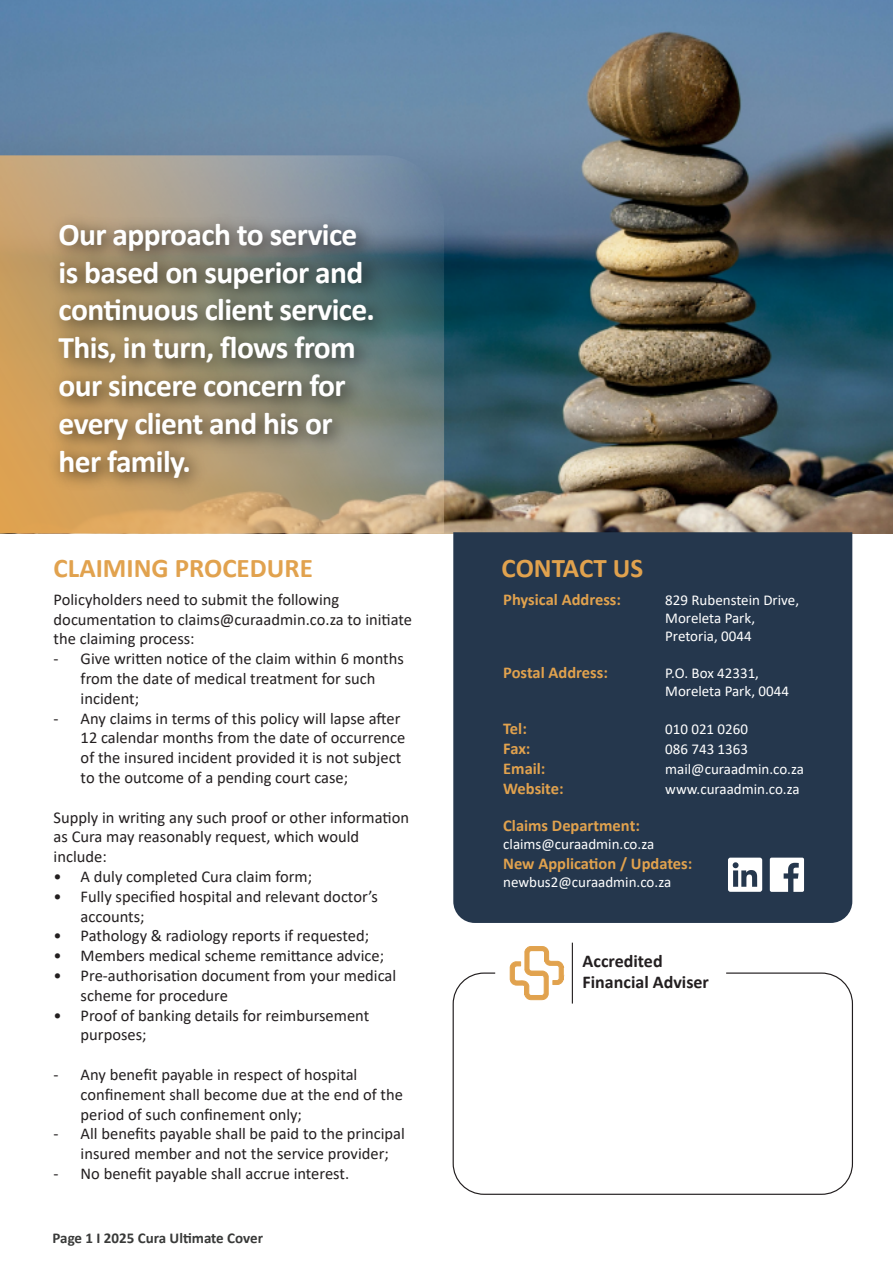
<style>
.page{position:relative;width:893px;height:1263px;background:#fff}
.page>*{position:absolute;margin:0;border:0;box-sizing:border-box;transform-origin:0 0}
.t1{font:700 31.5px/37.8px "Calibri";letter-spacing:-.02em;color:#fff}
.t2{font:700 27px "Calibri";color:#e1a24e}
.t3{font:700 18px/21.6px "Calibri";color:#231f20}
.t4{font:16.5px/19.8px "Calibri";color:#231f20}
.t5{font:700 16.5px "Calibri";color:#e1a24e}
.t6{font:15px/18px "Calibri";color:#fff}
.t7{font:700 15px "Calibri";color:#393a39}
</style>
<div class="page">
<img style="left:0;top:0;width:893px;height:533px">
<div style="left:453px;top:532px;width:399px;height:391px;background:#25374d"></div>
<svg style="left:0;top:155px;width:444px;height:378px;background:#a4977e"></svg>
<img style="left:39px;top:201px;width:363px;height:309px">
<div style="left:453px;top:972px;width:400px;height:223px;border:1px solid #211d1e;border-radius:31px"></div>
<svg style="left:510px;top:946px;width:54px;height:54px"></svg>
<hr style="left:572px;top:943px;width:1px;height:60px;background:#211d1e">
<svg style="left:770px;top:858px;width:34px;height:34px"></svg>
<svg style="left:728px;top:858px;width:34px;height:34px"></svg>
<h1 class="t1" style="left:59px;top:215px;width:318px">Our approach to service is based on superior and continuous client service.<br>This, in turn, flows from our sincere concern for every client and his or her family.</h1>
<h2 class="t2" style="left:54px;top:549px;width:261px">CLAIMING PROCEDURE</h2>
<p class="t4" style="left:54px;top:589px;width:360px">Policyholders need to submit the following documentation to claims@curaadmin.co.za to initiate the claiming process:</p>
<p class="t4" style="left:81px;top:648px;width:325px;text-indent:-27px">- Give written notice of the claim within 6 months from the date of medical treatment for such incident;</p>
<p class="t4" style="left:81px;top:708px;width:326px;text-indent:-27px">- Any claims in terms of this policy will lapse after 12 calendar months from the date of occurrence of the insured incident provided it is not subject to the outcome of a pending court case;</p>
<p class="t4" style="left:54px;top:807px;width:357px">Supply in writing any such proof or other information as Cura may reasonably request, which would include:</p>
<p class="t4" style="left:54px;top:866px;width:260px">• A duly completed Cura claim form;</p>
<p class="t4" style="left:81px;top:886px;width:299px;text-indent:-27px">• Fully specified hospital and relevant doctor’s accounts;</p>
<p class="t4" style="left:54px;top:925px;width:317px">• Pathology &amp; radiology reports if requested;</p>
<p class="t4" style="left:54px;top:945px;width:332px">• Members medical scheme remittance advice;</p>
<p class="t4" style="left:81px;top:965px;width:317px;text-indent:-27px">• Pre-authorisation document from your medical scheme for procedure</p>
<p class="t4" style="left:81px;top:1005px;width:290px;text-indent:-27px">• Proof of banking details for reimbursement purposes;</p>
<p class="t4" style="left:81px;top:1064px;width:324px;text-indent:-27px">- Any benefit payable in respect of hospital confinement shall become due at the end of the period of such confinement only;</p>
<p class="t4" style="left:81px;top:1123px;width:326px;text-indent:-27px">- All benefits payable shall be paid to the principal insured member and not the service provider;</p>
<p class="t4" style="left:54px;top:1163px;width:297px">- No benefit payable shall accrue interest.</p>
<p class="t7" style="left:53px;top:1227px;width:212px">Page 1 I 2025 Cura Ultimate Cover</p>
<h2 class="t2" style="left:502px;top:549px;width:143px">CONTACT US</h2>
<p class="t5" style="left:503px;top:587px;width:119px">Physical Address:</p>
<p class="t6" style="left:665px;top:590px;width:135px">829 Rubenstein Drive,<br>Moreleta Park,<br>Pretoria, 0044</p>
<p class="t5" style="left:503px;top:661px;width:106px">Postal Address:</p>
<p class="t6" style="left:665px;top:664px;width:125px">P.O. Box 42331,<br>Moreleta Park, 0044</p>
<p class="t5" style="left:503px;top:717px;width:25px">Tel:</p>
<p class="t6" style="left:665px;top:720px;width:84px">010 021 0260</p>
<p class="t5" style="left:503px;top:737px;width:29px">Fax:</p>
<p class="t6" style="left:665px;top:740px;width:84px">086 743 1363</p>
<p class="t5" style="left:503px;top:757px;width:44px">Email:</p>
<p class="t6" style="left:665px;top:759px;width:140px">mail@curaadmin.co.za</p>
<p class="t5" style="left:503px;top:776px;width:62px">Website:</p>
<p class="t6" style="left:665px;top:779px;width:136px">www.curaadmin.co.za</p>
<p class="t5" style="left:503px;top:814px;width:138px">Claims Department:</p>
<p class="t6" style="left:503px;top:835px;width:153px">claims@curaadmin.co.za</p>
<p class="t5" style="left:503px;top:852px;width:191px">New Application / Updates:</p>
<p class="t6" style="left:503px;top:873px;width:169px">newbus2@curaadmin.co.za</p>
<p class="t3" style="left:583px;top:949px;width:128px">Accredited<br>Financial Adviser</p>
</div>
